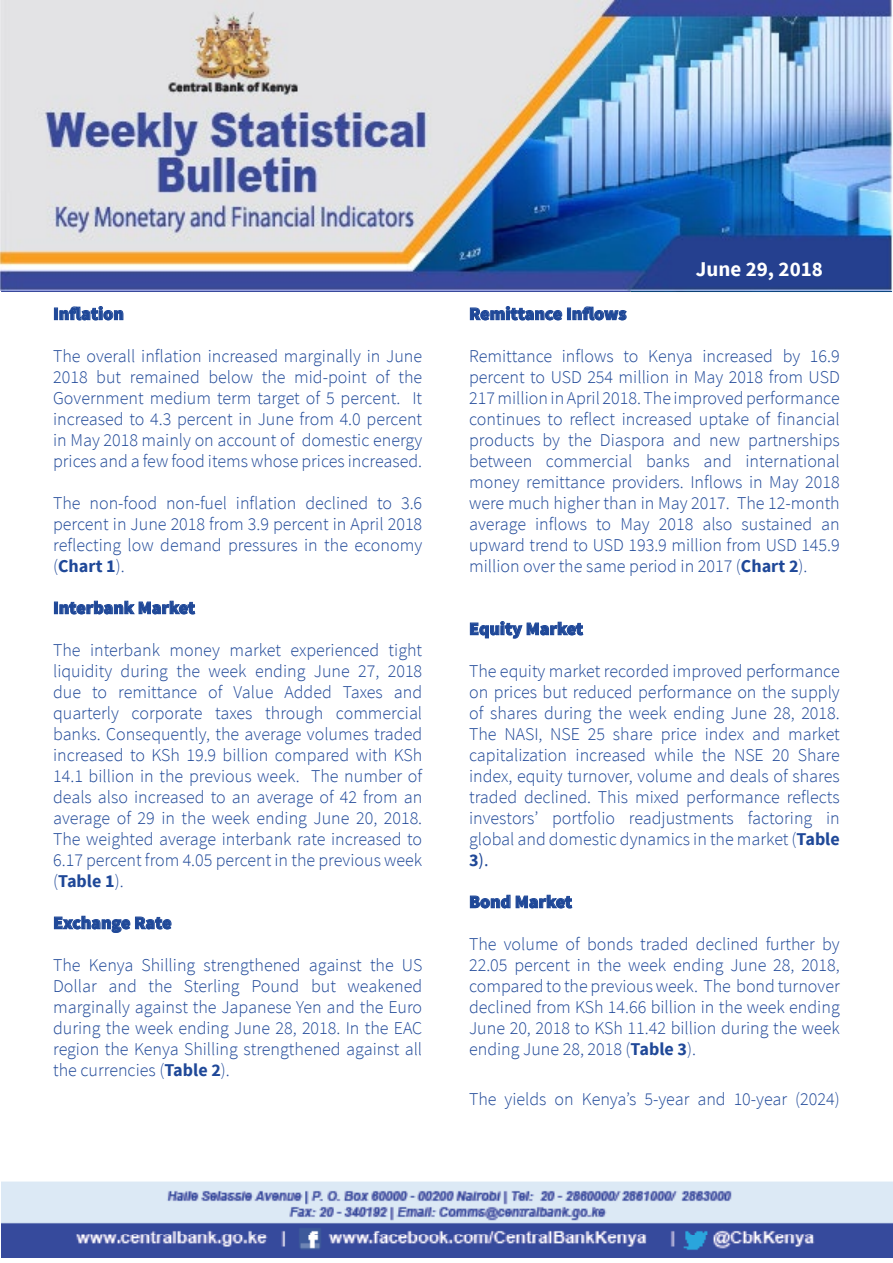
<style>
.page{position:relative;width:893px;height:1263px;background:#fff}
.page>*{position:absolute;margin:0;border:0;box-sizing:border-box;transform-origin:0 0}
.t1{font:29.85px "Source Sans Pro";color:#fff;scale:.8 1}
.t2{font:700 21px "Source Sans Pro";color:#fff}
.t3{font:300 18px/21px "Source Sans Pro";color:#1f4898;text-align:justify}
.t4{font:900 18px "Source Sans Pro";color:#1f4898}
.s1{font-weight:700}
.s2{font-weight:400}
</style>
<div class="page">
<img style="left:1px;top:1181px;width:892px;height:76px">
<div style="left:54px;top:308px;width:4px;height:12px;border:1px solid #1f4898"></div>
<svg style="left:59px;top:306px;width:65px;height:15px"></svg>
<div style="left:54px;top:602px;width:4px;height:12px;border:1px solid #1f4898"></div>
<svg style="left:59px;top:600px;width:137px;height:15px"></svg>
<svg style="left:54px;top:915px;width:118px;height:18px"></svg>
<svg style="left:470px;top:306px;width:92px;height:15px"></svg>
<div style="left:567px;top:308px;width:4px;height:12px;border:1px solid #1f4898"></div>
<svg style="left:572px;top:306px;width:55px;height:15px"></svg>
<svg style="left:470px;top:621px;width:114px;height:18px"></svg>
<svg style="left:470px;top:894px;width:103px;height:15px"></svg>
<img style="left:0;top:0;width:893px;height:291px">
<p class="t4" style="left:53px;top:302px;width:72px">Inflation</p>
<p class="t3" style="left:53px;top:345px;width:371px">The overall inflation increased marginally in June 2018 but remained below the mid-point of the Government medium term target of 5 percent. It increased to 4.3 percent in June from 4.0 percent in May 2018 mainly on account of domestic energy prices and a few food items whose prices increased.</p>
<p class="t3" style="left:53px;top:492px;width:371px">The non-food non-fuel inflation declined to 3.6 percent in June 2018 from 3.9 percent in April 2018 reflecting low demand pressures in the economy (<span class="s1">Chart 1</span>).</p>
<p class="t4" style="left:53px;top:596px;width:143px">Interbank Market</p>
<p class="t3" style="left:53px;top:639px;width:371px">The interbank money market experienced tight liquidity during the week ending June 27, 2018 due to remittance of Value Added Taxes and quarterly corporate taxes through commercial banks. Consequently, the average volumes traded increased to KSh 19.9 billion compared with KSh 14.1 billion in the previous week. The number of deals also increased to an average of 42 from an average of 29 in the week ending June 20, 2018.<br>The weighted average interbank rate increased to 6.17 percent from 4.05 percent in the previous week (<span class="s1">Table 1</span>).</p>
<p class="t4" style="left:53px;top:911px;width:120px">Exchange Rate</p>
<p class="t3" style="left:53px;top:954px;width:371px">The Kenya Shilling strengthened against the US Dollar and the Sterling Pound but weakened marginally against the Japanese Yen and the Euro during the week ending June 28, 2018. In the EAC region the Kenya Shilling strengthened against all the currencies (<span class="s1">Table 2</span>).</p>
<h1 class="t1" style="left:694px;top:250px;width:212px">January 22, 2018</h1>
<p class="t2" style="left:696px;top:255px;width:129px">June 29, 2018</p>
<p class="t4" style="left:469px;top:302px;width:159px">Remittance Inflows</p>
<p class="t3" style="left:469px;top:345px;width:372px">Remittance inflows to Kenya increased by 16.9 percent to USD 254 million in May 2018 from USD 217 million in April 2018. The improved performance continues to reflect increased uptake of financial products by the Diaspora and new partnerships between commercial banks and international money remittance providers. Inflows in May 2018 were much higher than in May 2017. The 12-month average inflows to May 2018 also sustained an upward trend to USD 193.9 million from USD 145.9 million over the same period in 2017 (<span class="s1">Chart 2</span>).</p>
<p class="t4" style="left:469px;top:617px;width:115px">Equity Market</p>
<p class="t3" style="left:469px;top:660px;width:372px">The equity market recorded improved performance on prices but reduced performance on the supply of shares during the week ending June 28, 2018.<br>The NASI, NSE 25 share price index and market capitalization increased while the NSE 20 Share index, equity turnover, volume and deals of shares traded declined. This mixed performance reflects investors’ portfolio readjustments factoring in global and domestic dynamics in the market (<span class="s1">Table 3</span><span class="s2">).</span></p>
<p class="t4" style="left:469px;top:890px;width:104px">Bond Market</p>
<p class="t3" style="left:469px;top:933px;width:372px">The volume of bonds traded declined further by 22.05 percent in the week ending June 28, 2018, compared to the previous week. The bond turnover declined from KSh 14.66 billion in the week ending June 20, 2018 to KSh 11.42 billion during the week ending June 28, 2018 (<span class="s1">Table 3</span>).</p>
<p class="t3" style="left:469px;top:1089px;width:372px">The yields on Kenya’s 5-year and 10-year (2024)</p>
</div>
